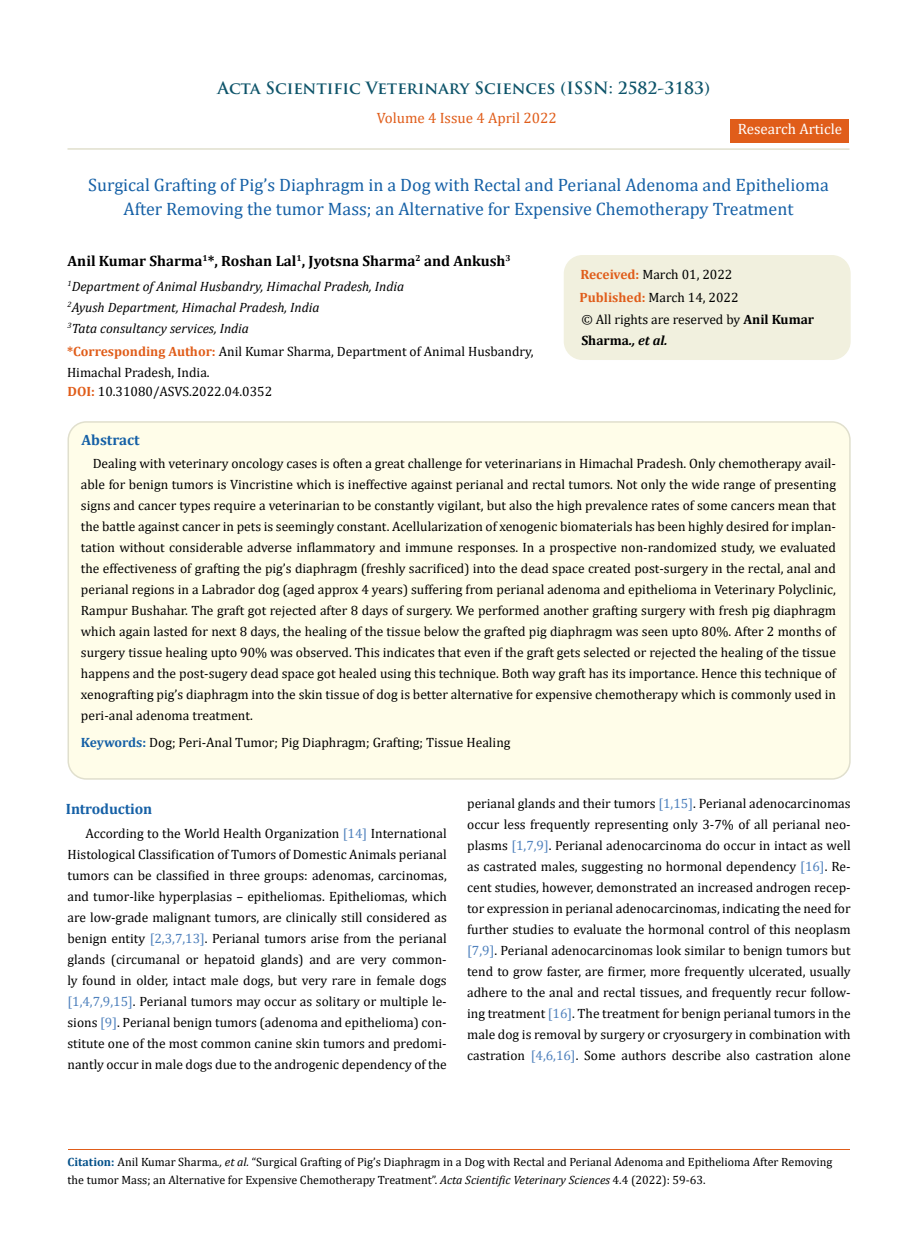
<style>
.page{position:relative;width:917px;height:1242px;background:#fff}
.page>*{position:absolute;margin:0;border:0;box-sizing:border-box;transform-origin:0 0}
.t1{font:18px/24px "Cambria";color:#1560a6;text-align:center}
.t2{font:700 16.5px "Trajan Pro";color:#0e546a}
.t3{font:700 15px "Cambria";color:#000}
.t4{font:15px "Cambria";color:#e05d1a}
.t5{font:700 15px "Cambria";letter-spacing:-.01em;color:#1560a6}
.t6{font:15px "Cambria";color:#fff}
.t7{font:13.5px/21px "Cambria";color:#000}
.t8{font:italic 13.5px/21px "Cambria";color:#000}
.t9{font:12px/18px "Cambria";color:#000}
.s1{font-weight:700;color:#e05d1a}
.s2{font-weight:700}
.s3{font-weight:700;font-style:italic}
.s4{font-weight:700;color:#1560a6}
.s5{color:#4f81bd}
.s6{font-weight:700;color:#035089}
.s7{font-style:italic}
</style>
<div class="page">
<div style="left:730px;top:119px;width:119px;height:23px;background:#e05d1a"></div>
<div style="left:564px;top:256px;width:285px;height:103px;background:#f1f0de;border-radius:18px"></div>
<div style="left:563px;top:255px;width:287px;height:105px;border:2px solid #f1f0de;border-radius:18px"></div>
<div style="left:68px;top:422px;width:781px;height:357px;background:#fffde9;border-radius:18px"></div>
<div style="left:67px;top:421px;width:783px;height:359px;border:2px solid #e0dfcd;border-radius:18px"></div>
<hr style="left:68px;top:1150px;width:781px;height:1px;background:#e05d1a">
<hr style="left:67px;top:148px;width:782px;height:2px;background:#e0dfcd">
<p class="t2" style="left:217px;top:77px;width:494px">Acta Scientific Veterinary Sciences (ISSN: 2582-3183)</p>
<p class="t4" style="left:376px;top:109px;width:182px">Volume 4 Issue 4 April 2022</p>
<p class="t6" style="left:737px;top:120px;width:106px">Research Article</p>
<h1 class="t1" style="left:88px;top:173px;width:742px">Surgical Grafting of Pig’s Diaphragm in a Dog with Rectal and Perianal Adenoma and Epithelioma<br>After Removing the tumor Mass; an Alternative for Expensive Chemotherapy Treatment</h1>
<p class="t3" style="left:67px;top:251px;width:445px">Anil Kumar Sharma<sup>1</sup>*, Roshan Lal<sup>1</sup>, Jyotsna Sharma<sup>2</sup> and Ankush<sup>3</sup></p>
<p class="t8" style="left:67px;top:275px;width:338px"><sup>1</sup>Department of Animal Husbandry, Himachal Pradesh, India<br><sup>2</sup>Ayush Department, Himachal Pradesh, India<br><sup>3</sup>Tata consultancy services, India</p>
<p class="t7" style="left:67px;top:341px;width:468px"><span class="s1">*Corresponding Author:</span> Anil Kumar Sharma, Department of Animal Husbandry,<br>Himachal Pradesh, India.</p>
<p class="t7" style="left:579px;top:263px;width:160px;line-height:23px"><span class="s1">Received:</span> March 01, 2022<br><span class="s1">Published:</span> March 14, 2022</p>
<p class="t7" style="left:581px;top:308px;width:234px">© All rights are reserved by <span class="s2">Anil Kumar<br>Sharma</span><span class="s3">., et al.</span></p>
<p class="t7" style="left:67px;top:381px;width:206px"><span class="s1">DOI:</span> 10.31080/ASVS.2022.04.0352</p>
<p class="t5" style="left:81px;top:430px;width:60px">Abstract</p>
<p class="t7" style="left:81px;top:453px;width:756px;text-align:justify;text-indent:12px">Dealing with veterinary oncology cases is often a great challenge for veterinarians in Himachal Pradesh. Only chemotherapy avail&shy;able for benign tumors is Vincristine which is ineffective against perianal and rectal tumors. Not only the wide range of presenting signs and cancer types require a veterinarian to be constantly vigilant, but also the high prevalence rates of some cancers mean that the battle against cancer in pets is seemingly constant. Acellularization of xenogenic biomaterials has been highly desired for implan&shy;tation without considerable adverse inflammatory and immune responses. In a prospective non-randomized study, we evaluated the effectiveness of grafting the pig’s diaphragm (freshly sacrificed) into the dead space created post-surgery in the rectal, anal and perianal regions in a Labrador dog (aged approx 4 years) suffering from perianal adenoma and epithelioma in Veterinary Polyclinic, Rampur Bushahar. The graft got rejected after 8 days of surgery. We performed another grafting surgery with fresh pig diaphragm which again lasted for next 8 days, the healing of the tissue below the grafted pig diaphragm was seen upto 80%. After 2 months of surgery tissue healing upto 90% was observed. This indicates that even if the graft gets selected or rejected the healing of the tissue happens and the post-sugery dead space got healed using this technique. Both way graft has its importance. Hence this technique of xenografting pig’s diaphragm into the skin tissue of dog is better alternative for expensive chemotherapy which is commonly used in peri-anal adenoma treatment.</p>
<p class="t7" style="left:81px;top:732px;width:431px"><span class="s4">Keywords:</span> Dog; Peri-Anal Tumor; Pig Diaphragm; Grafting; Tissue Healing</p>
<p class="t5" style="left:66px;top:799px;width:88px">Introduction</p>
<p class="t7" style="left:67px;top:823px;width:381px;text-align:justify;text-indent:18px">According to the World Health Organization <span class="s5">[14]</span> International Histological Classification of Tumors of Domestic Animals perianal tumors can be classified in three groups: adenomas, carcinomas, and tumor-like hyperplasias – epitheliomas. Epitheliomas, which are low-grade malignant tumors, are clinically still considered as benign entity <span class="s5">[2,3,7,13]</span>. Perianal tumors arise from the perianal glands (circumanal or hepatoid glands) and are very common&shy;ly found in older, intact male dogs, but very rare in female dogs <span class="s5">[1,4,7,9,15]</span>. Perianal tumors may occur as solitary or multiple le&shy;sions <span class="s5">[9]</span>. Perianal benign tumors (adenoma and epithelioma) con&shy;stitute one of the most common canine skin tumors and predomi&shy;nantly occur in male dogs due to the androgenic dependency of the</p>
<p class="t7" style="left:467px;top:793px;width:385px;text-align:justify">perianal glands and their tumors <span class="s5">[1,15]</span>. Perianal adenocarcinomas occur less frequently representing only 3-7% of all perianal neo&shy;plasms <span class="s5">[1,7,9]</span>. Perianal adenocarcinoma do occur in intact as well as castrated males, suggesting no hormonal dependency <span class="s5">[16]</span>. Re&shy;cent studies, however, demonstrated an increased androgen recep&shy;tor expression in perianal adenocarcinomas, indicating the need for further studies to evaluate the hormonal control of this neoplasm <span class="s5">[7,9]</span>. Perianal adenocarcinomas look similar to benign tumors but tend to grow faster, are firmer, more frequently ulcerated, usually adhere to the anal and rectal tissues, and frequently recur follow&shy;ing treatment <span class="s5">[16]</span>. The treatment for benign perianal tumors in the male dog is removal by surgery or cryosurgery in combination with castration <span class="s5">[4,6,16]</span>. Some authors describe also castration alone</p>
<p class="t9" style="left:68px;top:1153px;width:766px"><span class="s6">Citation:</span> Anil Kumar Sharma<span class="s7">., et al.</span> “Surgical Grafting of Pig’s Diaphragm in a Dog with Rectal and Perianal Adenoma and Epithelioma After Removing the tumor Mass; an Alternative for Expensive Chemotherapy Treatment”. <span class="s7">Acta Scientific Veterinary Sciences</span> 4.4 (2022): 59-63.</p>
</div>
